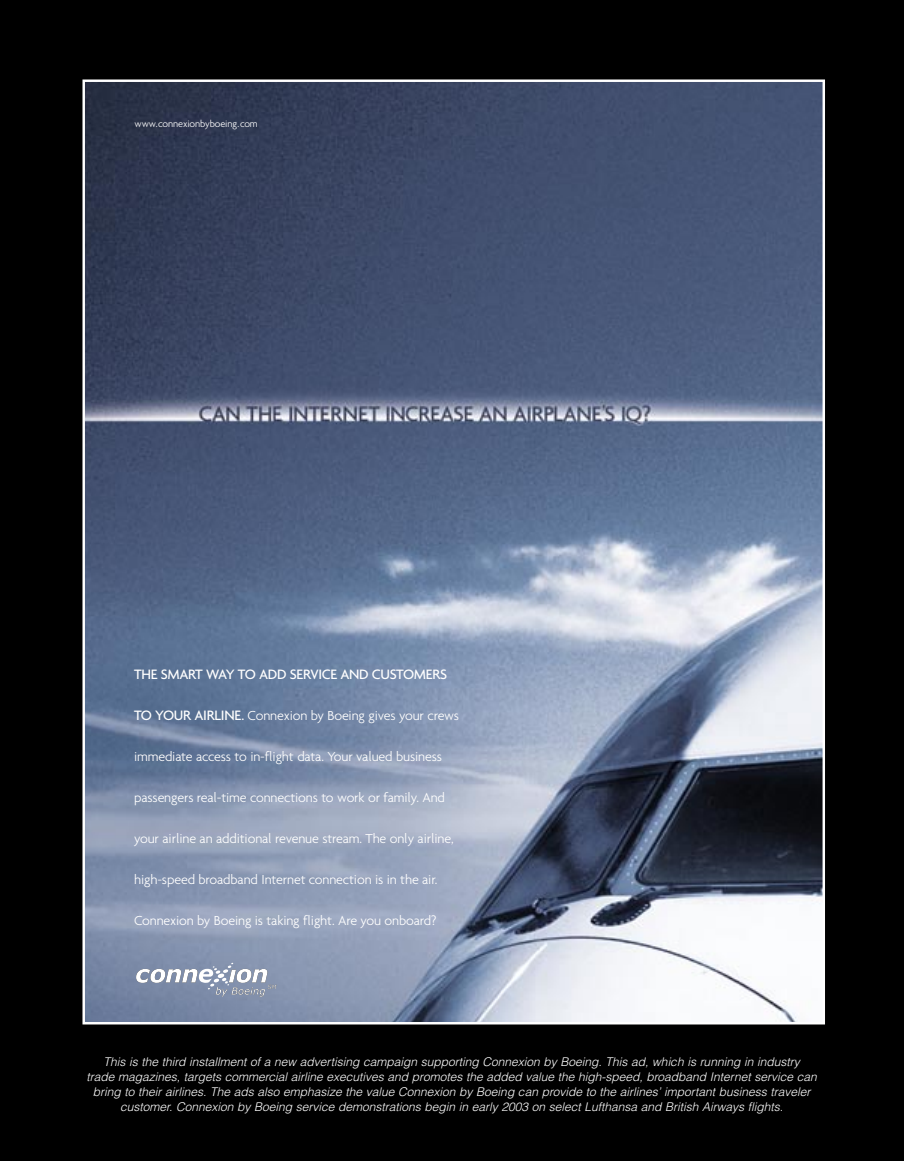
<style>
.page{position:relative;width:904px;height:1161px;background:#000}
.page>*{position:absolute;margin:0;border:0;box-sizing:border-box;transform-origin:0 0}
.t1{font:500 14.7px "Agenda";letter-spacing:-.02em;color:#fff}
.t2{font:300 14.1px "Agenda";letter-spacing:-.01em;color:#fff}
.t3{font:italic 300 12px/15px "Helvetica";color:#fff;text-align:center}
.t4{font:300 10.2px "Agenda";letter-spacing:-.01em;color:#fff}
.s1{font-weight:500;font-size:14.7px}
</style>
<div class="page">
<img style="left:85px;top:82px;width:737px;height:939px">
<svg style="left:136px;top:963px;width:140px;height:34px;background:#9aa4b9"></svg>
<p class="t4" style="left:135px;top:118px;width:125px">www.connexionbyboeing.com</p>
<p class="t1" style="left:134px;top:665px;width:315px">THE SMART WAY TO ADD SERVICE AND CUSTOMERS</p>
<p class="t2" style="left:134px;top:707px;width:327px"><span class="s1">TO YOUR AIRLINE.</span> Connexion by Boeing gives your crews</p>
<p class="t2" style="left:134px;top:748px;width:309px">immediate access to in-flight data. Your valued business</p>
<p class="t2" style="left:134px;top:789px;width:312px">passengers real-time connections to work or family. And</p>
<p class="t2" style="left:134px;top:830px;width:321px">your airline an additional revenue stream. The only airline,</p>
<p class="t2" style="left:134px;top:871px;width:305px">high-speed broadband Internet connection is in the air.</p>
<p class="t2" style="left:134px;top:912px;width:304px">Connexion by Boeing is taking flight. Are you onboard?</p>
<p class="t3" style="left:86px;top:1054px;width:732px">This is the third installment of a new advertising campaign supporting Connexion by Boeing. This ad, which is running in industry<br>trade magazines, targets commercial airline executives and promotes the added value the high-speed, broadband Internet service can bring to their airlines. The ads also emphasize the value Connexion by Boeing can provide to the airlines’ important business traveler customer. Connexion by Boeing service demonstrations begin in early 2003 on select Lufthansa and British Airways flights.</p>
</div>
